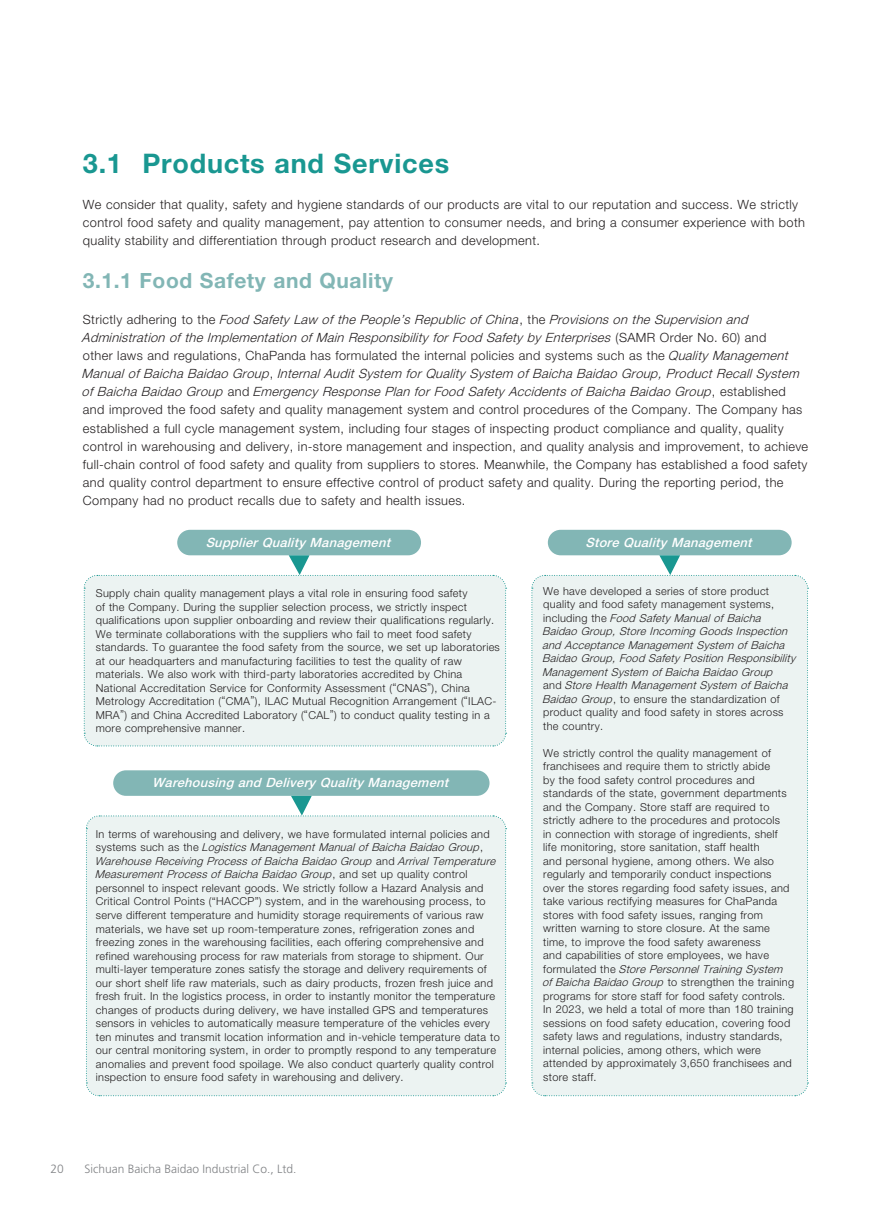
<style>
.page{position:relative;width:893px;height:1212px;background:#fff}
.page>*{position:absolute;margin:0;border:0;box-sizing:border-box;transform-origin:0 0}
.t1{font:700 27px "Helvetica Neue LT Std";letter-spacing:.03em;color:#199791}
.t2{font:700 21px "Helvetica Neue LT Std";letter-spacing:.03em;color:#82b6b5}
.t3{font:300 12.75px/18px "Helvetica Neue LT Std";letter-spacing:.03em;color:#231f20}
.t4{font:italic 500 12.75px "Helvetica Neue LT Std";color:#fff}
.t5{font:300 12px "Frutiger LT Std";color:#808285}
.t6{font:300 10.95px/13.5px "Helvetica Neue LT Std";letter-spacing:.03em;color:#231f20}
.t7{font:italic 300 10.95px/13.5px "Helvetica Neue LT Std";color:#231f20}
.s1{font-style:italic}
.s2{font-style:normal}
</style>
<div class="page">
<div style="left:113px;top:770px;width:376px;height:26px;background:#82b6b5;border-radius:13px"></div>
<svg style="left:86px;top:796px;width:421px;height:300px;background:#ecf3f2"></svg>
<div style="left:177px;top:530px;width:244px;height:25px;background:#82b6b5;border-radius:13px"></div>
<div style="left:548px;top:530px;width:244px;height:25px;background:#82b6b5;border-radius:13px"></div>
<svg style="left:83px;top:555px;width:424px;height:192px;background:#ecf3f2"></svg>
<div style="left:531px;top:555px;width:277px;height:541px;background:#ecf3f2"></div>
<h1 class="t1" style="left:83px;top:147px;width:368px">3.1 Products and Services</h1>
<p class="t3" style="left:83px;top:195px;width:724px">We consider that quality, safety and hygiene standards of our products are vital to our reputation and success. We strictly control food safety and quality management, pay attention to consumer needs, and bring a consumer experience with both quality stability and differentiation through product research and development.</p>
<h2 class="t2" style="left:83px;top:268px;width:312px">3.1.1 Food Safety and Quality</h2>
<p class="t3" style="left:82px;top:311px;width:728px">S t r i c t l y a d h e r i n g t o t h e <span class="s1">Food Safety Law ofthe People’sRepublic ofChina</span>, t h e <span class="s1">Provisionson the Supervision and Administration ofthe Implementation ofMain Responsibility forFood Safety by Enterprises</span> ( S A M R O r d e r N o . 6 0 ) a n d<br>other laws and regulations, ChaPanda has formulated the internal policies and systems such as the <span class="s1">Quality Management ManualofBaicha Baidao Group</span>, <span class="s1">InternalAuditSystem forQuality System ofBaicha Baidao Group,ProductRecallSystem ofBaicha Baidao Group</span> a n d <span class="s1">Emergency Response Plan forFood Safety AccidentsofBaicha Baidao Group</span>, e s t a b l i s h e d and improved the food safety and quality management system and control procedures of the Company. The Company has established a full cycle management system, including four stages of inspecting product compliance and quality, quality control in warehousing and delivery, in-store management and inspection, and quality analysis and improvement, to achieve full-chain control of food safety and quality from suppliers to stores. Meanwhile, the Company has established a food safety and quality control department to ensure effective control of product safety and quality. During the reporting period, the Company had no product recalls due to safety and health issues.</p>
<p class="t4" style="left:206px;top:535px;width:190px">SupplierQuality Management</p>
<p class="t6" style="left:96px;top:586px;width:406px">Supply chain quality management plays a vital role in ensuring food safety<br>of the Company. During the supplier selection process, we strictly inspect qualifications upon supplier onboarding and review their qualifications regularly.<br>We terminate collaborations with the suppliers who fail to meet food safety standards. To guarantee the food safety from the source, we set up laboratories at our headquarters and manufacturing facilities to test the quality of raw materials. We also work with third-party laboratories accredited by China National Accreditation Service for Conformity Assessment (“CNAS”), China Metrology Accreditation (“CMA”), ILAC Mutual Recognition Arrangement (“ILAC-MRA”) and China Accredited Laboratory (“CAL”) to conduct quality testing in a more comprehensive manner.</p>
<p class="t4" style="left:585px;top:535px;width:171px">Store Quality Management</p>
<p class="t7" style="left:542px;top:584px;width:255px"><span class="s2">We have developed a series of store product quality and food safety management systems,<br>i n c l u d i n g t h e</span> Food Safety ManualofBaicha Baidao Group,Store Incoming GoodsInspection and Acceptance ManagementSystem ofBaicha Baidao Group,Food Safety Position Responsibility ManagementSystem ofBaicha Baidao Group<br><span class="s2">a n d</span> Store Health ManagementSystem ofBaicha Baidao Group<span class="s2">, to ensure the standardization of product quality and food safety in stores across the country.</span></p>
<p class="t6" style="left:542px;top:746px;width:254px">We strictly control the quality management of franchisees and require them to strictly abide<br>by the food safety control procedures and standards of the state, government departments and the Company. Store staff are required to strictly adhere to the procedures and protocols<br>in connection with storage of ingredients, shelf<br>life monitoring, store sanitation, staff health<br>and personal hygiene, among others. We also regularly and temporarily conduct inspections over the stores regarding food safety issues, and take various rectifying measures for ChaPanda stores with food safety issues, ranging from written warning to store closure. At the same time, to improve the food safety awareness<br>and capabilities of store employees, we have<br>f o r m u l a t e d t h e <span class="s1">Store PersonnelTraining System ofBaicha Baidao Group</span> to strengthen the training programs for store staff for food safety controls.<br>In 2023, we held a total of more than 180 training sessions on food safety education, covering food safety laws and regulations, industry standards, internal policies, among others, which were attended by approximately 3,650 franchisees and store staff.</p>
<p class="t4" style="left:152px;top:775px;width:301px">Warehousing and Delivery Quality Management</p>
<p class="t6" style="left:95px;top:827px;width:407px">In terms of warehousing and delivery, we have formulated internal policies and<br>s y s t e m s s u c h a s t h e <span class="s1">LogisticsManagementManualofBaicha Baidao Group</span>, <span class="s1">Warehouse Receiving ProcessofBaicha Baidao Group</span> a n d <span class="s1">ArrivalTemperature MeasurementProcessofBaicha Baidao Group</span>, a n d s e t u p q u a l i t y c o n t r o l personnel to inspect relevant goods. We strictly follow a Hazard Analysis and Critical Control Points (“HACCP”) system, and in the warehousing process, to serve different temperature and humidity storage requirements of various raw materials, we have set up room-temperature zones, refrigeration zones and freezing zones in the warehousing facilities, each offering comprehensive and refined warehousing process for raw materials from storage to shipment. Our multi-layer temperature zones satisfy the storage and delivery requirements of our short shelf life raw materials, such as dairy products, frozen fresh juice and fresh fruit. In the logistics process, in order to instantly monitor the temperature changes of products during delivery, we have installed GPS and temperatures sensors in vehicles to automatically measure temperature of the vehicles every ten minutes and transmit location information and in-vehicle temperature data to our central monitoring system, in order to promptly respond to any temperature anomalies and prevent food spoilage. We also conduct quarterly quality control inspection to ensure food safety in warehousing and delivery.</p>
<p class="t5" style="left:50px;top:1161px;width:15px">20</p>
<p class="t5" style="left:84px;top:1161px;width:214px">Sichuan Baicha Baidao Industrial Co., Ltd.</p>
</div>
